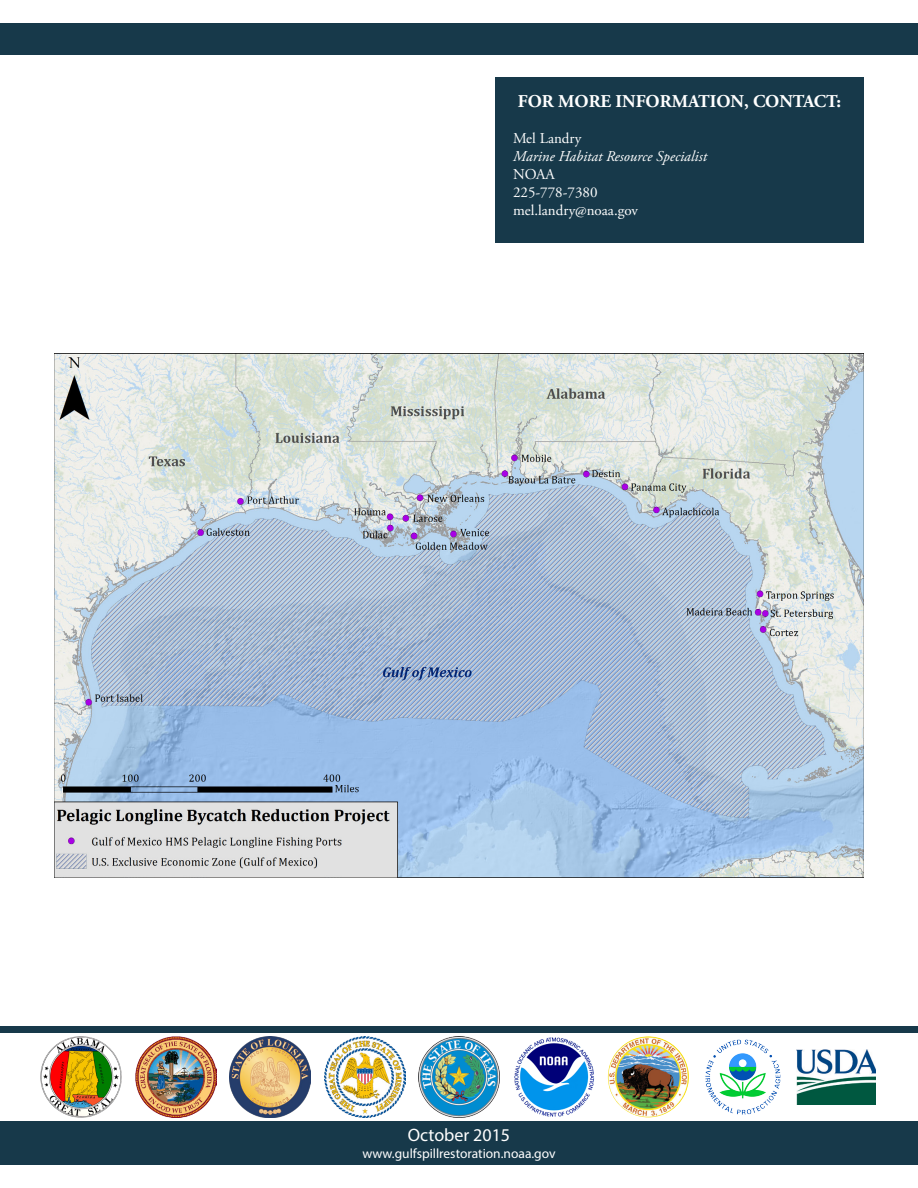
<style>
.page{position:relative;width:918px;height:1188px;background:#fff}
.page>*{position:absolute;margin:0;border:0;box-sizing:border-box;transform-origin:0 0}
.Call_out_box_header{font:700 18px "Adobe Garamond Pro";color:#fff}
.t1{font:18px "Myriad Pro";color:#fff}
.Call_out_box_header-2{font:15px "Adobe Garamond Pro";color:#fff}
.Call_out_box_header-3{font:italic 15px "Adobe Garamond Pro";color:#fff}
.t2{font:13.5px "Myriad Pro";color:#fff}
</style>
<div class="page">
<div style="left:0;top:1121px;width:918px;height:43px;background:#17394a"></div>
<div style="left:0;top:23px;width:918px;height:32px;background:#17394a"></div>
<img style="left:41px;top:1037px;width:81px;height:80px">
<img style="left:135px;top:1036px;width:81px;height:81px">
<img style="left:230px;top:1036px;width:81px;height:81px">
<img style="left:324px;top:1036px;width:81px;height:81px">
<img style="left:514px;top:1037px;width:80px;height:80px">
<img style="left:608px;top:1036px;width:81px;height:81px;border-radius:40px">
<img style="left:705px;top:1039px;width:76px;height:76px">
<img style="left:797px;top:1049px;width:79px;height:56px">
<img style="left:419px;top:1036px;width:81px;height:81px">
<div style="left:0;top:1026px;width:918px;height:7px;background:#17394a"></div>
<div style="left:495px;top:77px;width:369px;height:166px;background:#17394a"></div>
<img style="left:54px;top:354px;width:810px;height:524px">
<p class="Call_out_box_header" style="left:518px;top:91px;width:325px">FOR MORE INFORMATION, CONTACT:</p>
<p class="Call_out_box_header-2" style="left:513px;top:129px;width:70px">Mel Landry</p>
<p class="Call_out_box_header-3" style="left:513px;top:147px;width:195px">Marine Habitat Resource Specialist</p>
<p class="Call_out_box_header-2" style="left:513px;top:165px;width:43px">NOAA</p>
<p class="Call_out_box_header-2" style="left:513px;top:183px;width:86px">225-778-7380</p>
<p class="Call_out_box_header-2" style="left:513px;top:201px;width:127px">mel.landry@noaa.gov</p>
<p class="t1" style="left:408px;top:1124px;width:104px">October 2015</p>
<p class="t2" style="left:362px;top:1145px;width:195px">www.gulfspillrestoration.noaa.gov</p>
</div>
